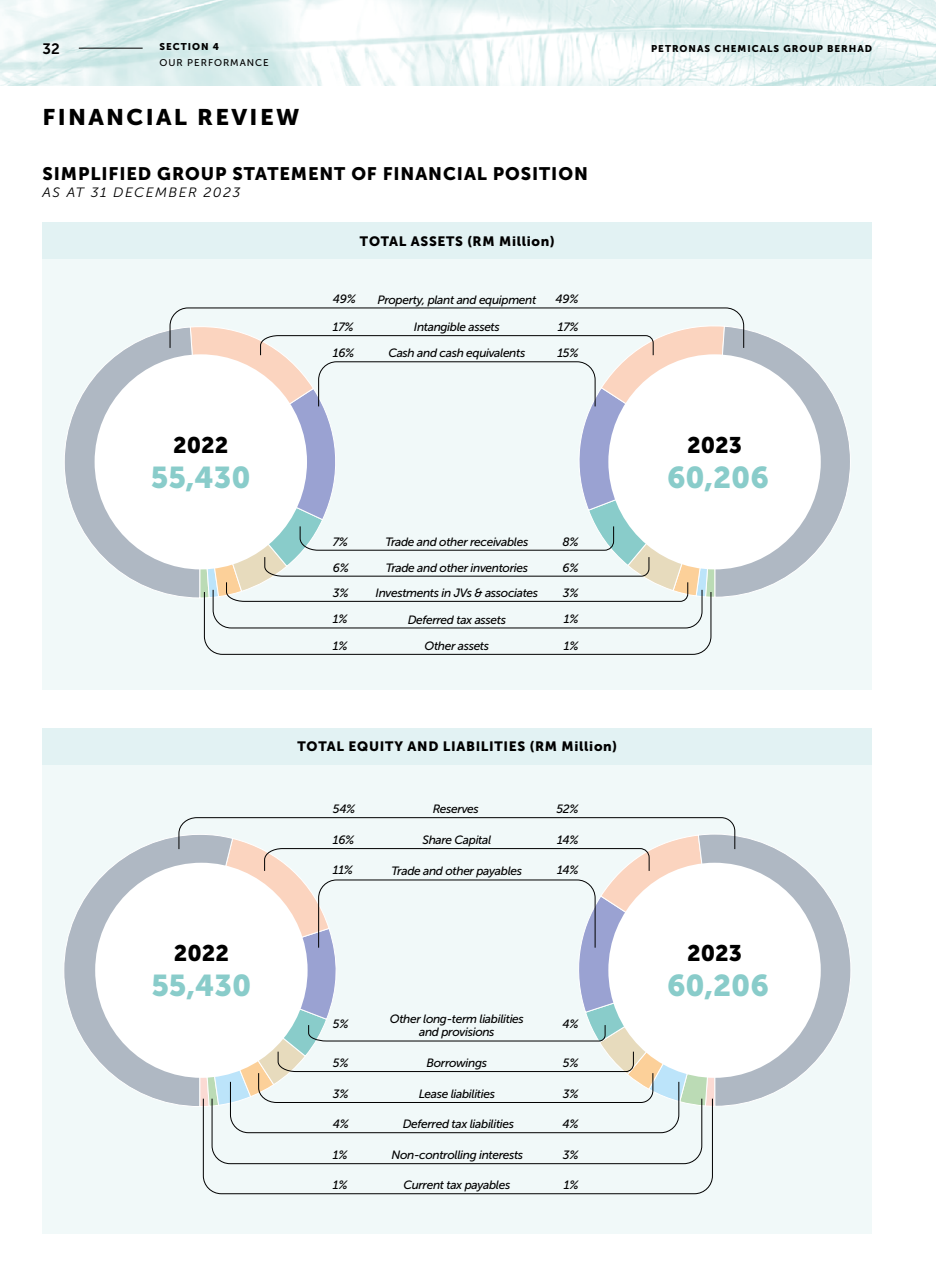
<style>
.page{position:relative;width:936px;height:1276px;background:#fff}
.page>*{position:absolute;margin:0;border:0;box-sizing:border-box;transform-origin:0 0}
.t1{font:30px "Museo Sans 900";color:#89ccca}
.t2{font:22.5px "Museo Sans 900";letter-spacing:.095em;color:#000}
.t3{font:22.5px "Museo Sans 900";letter-spacing:.095em;color:#000;scale:1.04 1}
.t4{font:18px "Museo Sans 900";letter-spacing:.05em;color:#000}
.t5{font:15px "Museo Sans 700";color:#000}
.t6{font:13.5px "Museo Sans 900";letter-spacing:.05em;color:#000}
.t7{font:italic 13.5px "Museo Sans 300";letter-spacing:.1em;color:#000;scale:1.04 1}
.t8{font:italic 12px/13.5px "Museo Sans 500";letter-spacing:-.03em;color:#000;text-align:center}
.t9{font:9.75px "Museo Sans 900";letter-spacing:.1em;color:#000}
.t10{font:9.75px "Museo Sans 500";letter-spacing:.1em;color:#000}
</style>
<div class="page">
<img style="left:0;top:0;width:935px;height:85px">
<hr style="left:79px;top:48px;width:64px;height:1px;background:#000">
<div style="left:43px;top:764px;width:829px;height:469px;background:#f1f9f9"></div>
<div style="left:43px;top:258px;width:829px;height:432px;background:#f1f9f9"></div>
<div style="left:43px;top:222px;width:829px;height:36px;background:#e2f2f3"></div>
<svg style="left:64px;top:307px;width:787px;height:348px"></svg>
<div style="left:43px;top:728px;width:829px;height:36px;background:#e2f2f3"></div>
<svg style="left:203px;top:1164px;width:509px;height:30px"></svg>
<svg style="left:64px;top:817px;width:787px;height:347px"></svg>
<p class="t5" style="left:43px;top:40px;width:19px">32</p>
<p class="t9" style="left:159px;top:41px;width:61px">SECTION 4</p>
<p class="t9" style="left:651px;top:43px;width:222px">PETRONAS CHEMICALS GROUP BERHAD</p>
<p class="t10" style="left:159px;top:57px;width:111px">OUR PERFORMANCE</p>
<h2 class="t3" style="left:43px;top:104px;width:248px">FINANCIAL REVIEW</h2>
<h3 class="t4" style="left:43px;top:164px;width:547px">SIMPLIFIED GROUP STATEMENT OF FINANCIAL POSITION</h3>
<p class="t7" style="left:43px;top:185px;width:192px">AS AT 31 DECEMBER 2023</p>
<p class="t6" style="left:360px;top:233px;width:196px">TOTAL ASSETS (RM Million)</p>
<h2 class="t2" style="left:173px;top:432px;width:56px">2022</h2>
<h1 class="t1" style="left:151px;top:460px;width:101px">55,430</h1>
<h2 class="t2" style="left:174px;top:940px;width:56px">2022</h2>
<h1 class="t1" style="left:151px;top:968px;width:101px">55,430</h1>
<p class="t8" style="left:333px;top:292px;width:24px">49%</p>
<p class="t8" style="left:377px;top:293px;width:160px">Property, plant and equipment</p>
<p class="t8" style="left:555px;top:292px;width:24px">49%</p>
<p class="t8" style="left:333px;top:320px;width:22px">17%</p>
<p class="t8" style="left:414px;top:320px;width:87px">Intangible assets</p>
<p class="t8" style="left:558px;top:320px;width:22px">17%</p>
<p class="t8" style="left:333px;top:346px;width:23px">16%</p>
<p class="t8" style="left:388px;top:346px;width:138px">Cash and cash equivalents</p>
<p class="t8" style="left:557px;top:346px;width:23px">15%</p>
<p class="t8" style="left:333px;top:535px;width:17px">7%</p>
<p class="t8" style="left:385px;top:535px;width:144px">Trade and other receivables</p>
<p class="t8" style="left:562px;top:535px;width:18px">8%</p>
<p class="t8" style="left:333px;top:561px;width:18px">6%</p>
<p class="t8" style="left:386px;top:561px;width:144px">Trade and other inventories</p>
<p class="t8" style="left:562px;top:561px;width:18px">6%</p>
<p class="t8" style="left:333px;top:586px;width:17px">3%</p>
<p class="t8" style="left:375px;top:586px;width:164px">Investments in JVs &amp; associates</p>
<p class="t8" style="left:563px;top:586px;width:17px">3%</p>
<p class="t8" style="left:333px;top:612px;width:16px">1%</p>
<p class="t8" style="left:407px;top:612px;width:100px">Deferred tax assets</p>
<p class="t8" style="left:564px;top:612px;width:16px">1%</p>
<p class="t8" style="left:333px;top:639px;width:16px">1%</p>
<p class="t8" style="left:424px;top:639px;width:66px">Other assets</p>
<p class="t8" style="left:564px;top:639px;width:16px">1%</p>
<p class="t6" style="left:297px;top:738px;width:321px">TOTAL EQUITY AND LIABILITIES (RM Million)</p>
<p class="t8" style="left:333px;top:802px;width:24px">54%</p>
<p class="t8" style="left:432px;top:802px;width:48px">Reserves</p>
<p class="t8" style="left:556px;top:802px;width:24px">52%</p>
<p class="t8" style="left:333px;top:832px;width:23px">16%</p>
<p class="t8" style="left:422px;top:832px;width:70px">Share Capital</p>
<p class="t8" style="left:557px;top:832px;width:23px">14%</p>
<p class="t8" style="left:333px;top:863px;width:22px">11%</p>
<p class="t8" style="left:391px;top:864px;width:132px">Trade and other payables</p>
<p class="t8" style="left:557px;top:863px;width:23px">14%</p>
<p class="t8" style="left:390px;top:1012px;width:135px">Other long-term liabilities and provisions</p>
<p class="t8" style="left:333px;top:1017px;width:17px">5%</p>
<p class="t8" style="left:562px;top:1017px;width:18px">4%</p>
<p class="t8" style="left:333px;top:1056px;width:17px">5%</p>
<p class="t8" style="left:426px;top:1056px;width:62px">Borrowings</p>
<p class="t8" style="left:563px;top:1056px;width:17px">5%</p>
<p class="t8" style="left:333px;top:1087px;width:17px">3%</p>
<p class="t8" style="left:418px;top:1087px;width:78px">Lease liabilities</p>
<p class="t8" style="left:563px;top:1087px;width:17px">3%</p>
<p class="t8" style="left:333px;top:1117px;width:18px">4%</p>
<p class="t8" style="left:403px;top:1116px;width:113px">Deferred tax liabilities</p>
<p class="t8" style="left:562px;top:1117px;width:18px">4%</p>
<p class="t8" style="left:333px;top:1148px;width:16px">1%</p>
<p class="t8" style="left:391px;top:1148px;width:133px">Non-controlling interests</p>
<p class="t8" style="left:563px;top:1148px;width:17px">3%</p>
<p class="t8" style="left:333px;top:1178px;width:16px">1%</p>
<p class="t8" style="left:403px;top:1178px;width:108px">Current tax payables</p>
<p class="t8" style="left:564px;top:1178px;width:16px">1%</p>
<h2 class="t2" style="left:687px;top:432px;width:56px">2023</h2>
<h1 class="t1" style="left:667px;top:460px;width:103px">60,206</h1>
<h2 class="t2" style="left:687px;top:940px;width:56px">2023</h2>
<h1 class="t1" style="left:667px;top:968px;width:103px">60,206</h1>
</div>
